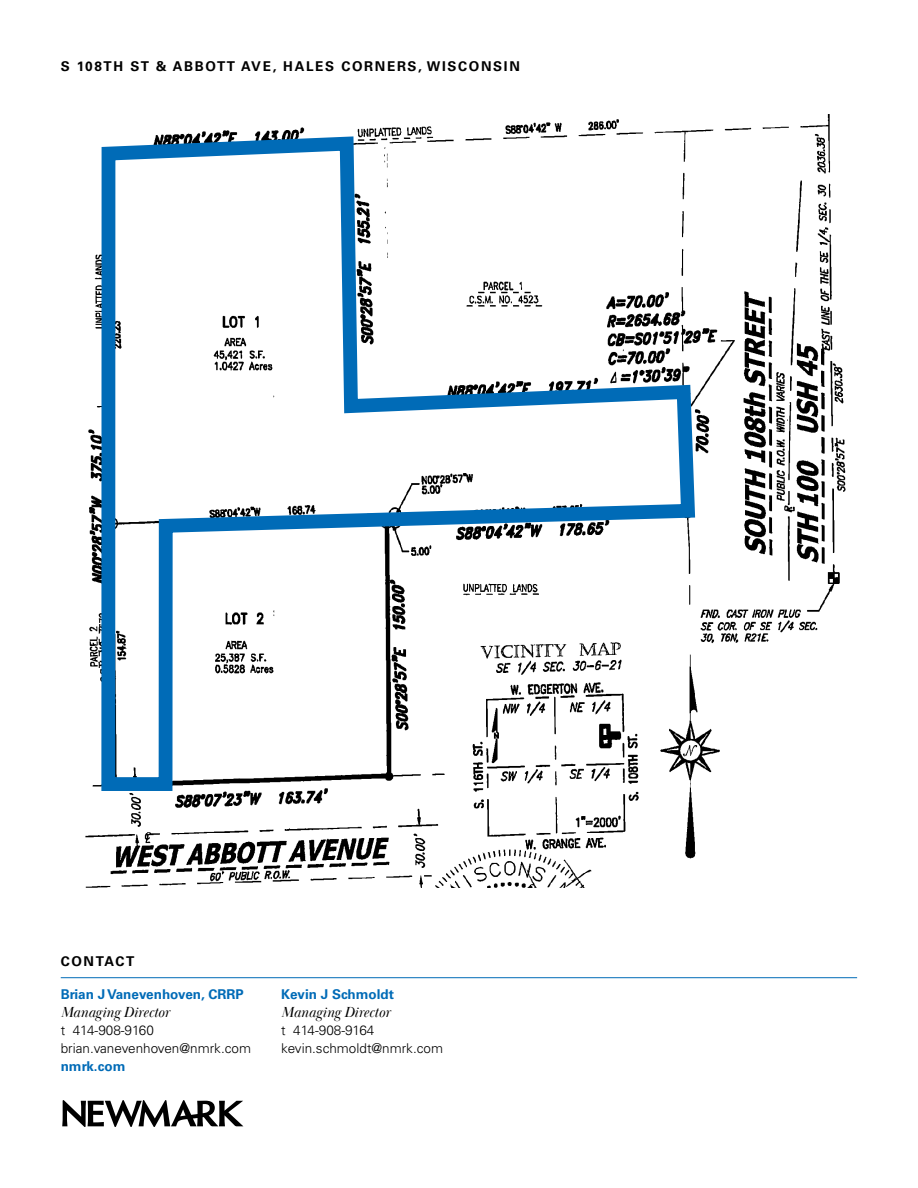
<style>
.page{position:relative;width:918px;height:1188px;background:#fff}
.page>*{position:absolute;margin:0;border:0;box-sizing:border-box;transform-origin:0 0}
.t1{font:italic 15px "Baskerville Display PT";color:#000100}
.t2{font:300 13.5px/18px "Univers LT Pro 45";color:#000100}
.t3{font:700 13.5px "Univers LT Pro 65";color:#006bb7}
.t4{font:700 13.5px "Univers LT Pro 65";letter-spacing:.125em;color:#000100}
.t5{font:700 13.5px "Univers LT Pro 65";letter-spacing:.125em;color:#000}
</style>
<div class="page">
<svg style="left:62px;top:1100px;width:181px;height:27px"></svg>
<hr style="left:61px;top:977px;width:796px;height:1px;background:#006bb7">
<img style="left:85px;top:114px;width:761px;height:774px">
<svg style="left:94px;top:129px;width:608px;height:669px"></svg>
<p class="t4" style="left:61px;top:56px;width:461px">S 108TH ST &amp; ABBOTT AVE, HALES CORNERS, WISCONSIN</p>
<p class="t5" style="left:61px;top:952px;width:75px">CONTACT</p>
<p class="t3" style="left:61px;top:985px;width:184px">Brian J Vanevenhoven, CRRP</p>
<p class="t1" style="left:61px;top:1004px;width:110px">Managing Director</p>
<p class="t2" style="left:61px;top:1021px;width:192px">t 414-908-9160 brian.vanevenhoven@nmrk.com</p>
<p class="t3" style="left:61px;top:1056px;width:66px">nmrk.com</p>
<p class="t3" style="left:281px;top:985px;width:114px">Kevin J Schmoldt</p>
<p class="t1" style="left:281px;top:1004px;width:110px">Managing Director</p>
<p class="t2" style="left:281px;top:1021px;width:163px">t 414-908-9164 kevin.schmoldt@nmrk.com</p>
</div>
